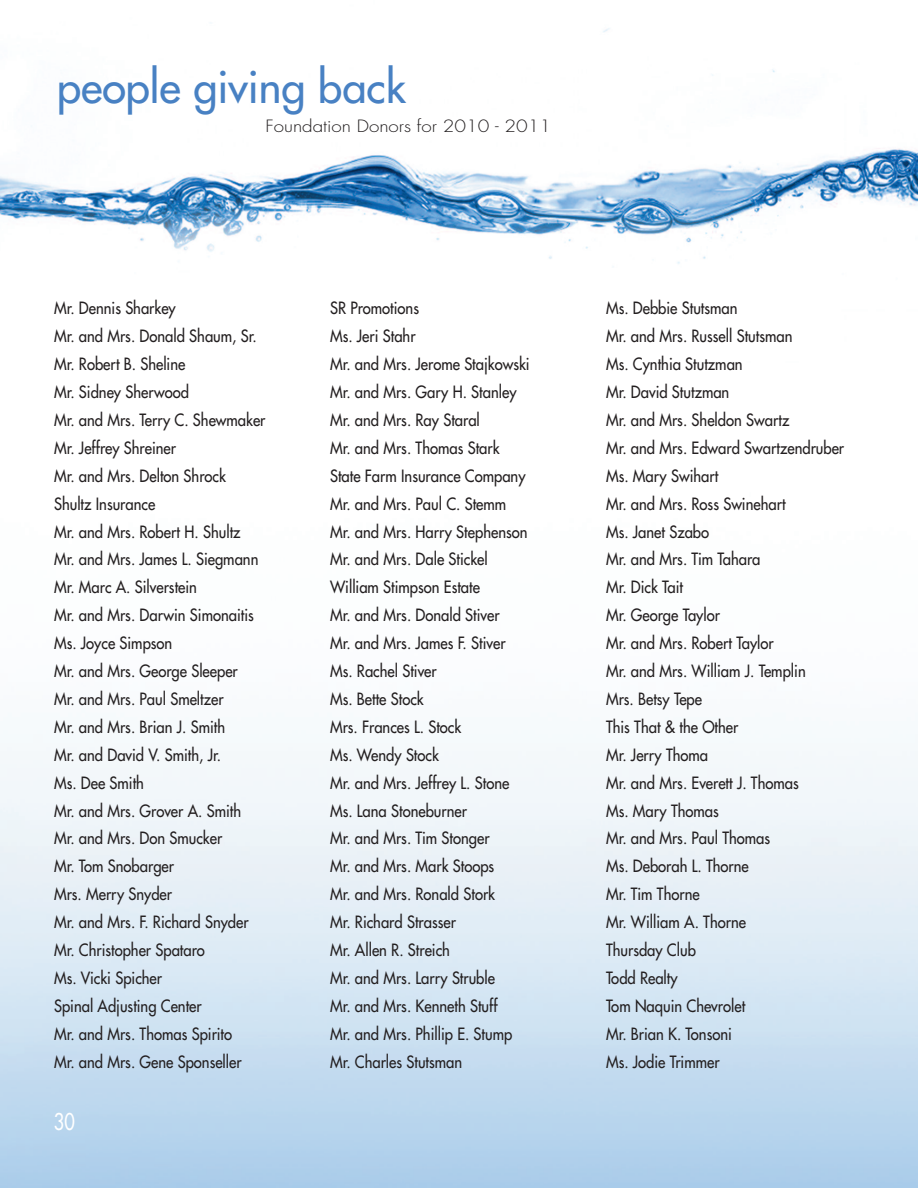
<style>
.page{position:relative;width:918px;height:1188px;background:#fff}
.page>*{position:absolute;margin:0;border:0;box-sizing:border-box;transform-origin:0 0}
.t1{font:43.5px "Futura";color:#4881c3}
.t2{font:22.5px "Futura";color:#fff;scale:.8 1}
.t3{font:16.5px/27.9px "Futura";color:#231f20;scale:.9 1}
.t4{font:300 16.5px "Futura";color:#231f20;scale:1.14 1}
</style>
<div class="page">
<img style="left:0;top:28px;width:918px;height:1160px">
<h1 class="t1" style="left:57px;top:65px;width:350px">people giving back</h1>
<p class="t4" style="left:265px;top:118px;width:252px">Foundation Donors for 2010 - 2011</p>
<p class="t3" style="left:54px;top:295px;width:236px">Mr. Dennis Sharkey<br>Mr. and Mrs. Donald Shaum, Sr.<br>Mr. Robert B. Sheline<br>Mr. Sidney Sherwood<br>Mr. and Mrs. Terry C. Shewmaker<br>Mr. Jeffrey Shreiner<br>Mr. and Mrs. Delton Shrock<br>Shultz Insurance<br>Mr. and Mrs. Robert H. Shultz<br>Mr. and Mrs. James L. Siegmann<br>Mr. Marc A. Silverstein<br>Mr. and Mrs. Darwin Simonaitis<br>Ms. Joyce Simpson<br>Mr. and Mrs. George Sleeper<br>Mr. and Mrs. Paul Smeltzer<br>Mr. and Mrs. Brian J. Smith<br>Mr. and David V. Smith, Jr.<br>Ms. Dee Smith<br>Mr. and Mrs. Grover A. Smith<br>Mr. and Mrs. Don Smucker<br>Mr. Tom Snobarger<br>Mrs. Merry Snyder<br>Mr. and Mrs. F. Richard Snyder<br>Mr. Christopher Spataro<br>Ms. Vicki Spicher<br>Spinal Adjusting Center<br>Mr. and Mrs. Thomas Spirito<br>Mr. and Mrs. Gene Sponseller</p>
<p class="t3" style="left:330px;top:295px;width:223px">SR Promotions<br>Ms. Jeri Stahr<br>Mr. and Mrs. Jerome Stajkowski<br>Mr. and Mrs. Gary H. Stanley<br>Mr. and Mrs. Ray Staral<br>Mr. and Mrs. Thomas Stark<br>State Farm Insurance Company<br>Mr. and Mrs. Paul C. Stemm<br>Mr. and Mrs. Harry Stephenson<br>Mr. and Mrs. Dale Stickel<br>William Stimpson Estate<br>Mr. and Mrs. Donald Stiver<br>Mr. and Mrs. James F. Stiver<br>Ms. Rachel Stiver<br>Ms. Bette Stock<br>Mrs. Frances L. Stock<br>Ms. Wendy Stock<br>Mr. and Mrs. Jeffrey L. Stone<br>Ms. Lana Stoneburner<br>Mr. and Mrs. Tim Stonger<br>Mr. and Mrs. Mark Stoops<br>Mr. and Mrs. Ronald Stork<br>Mr. Richard Strasser<br>Mr. Allen R. Streich<br>Mr. and Mrs. Larry Struble<br>Mr. and Mrs. Kenneth Stuff<br>Mr. and Mrs. Phillip E. Stump<br>Mr. Charles Stutsman</p>
<p class="t3" style="left:606px;top:295px;width:266px">Ms. Debbie Stutsman<br>Mr. and Mrs. Russell Stutsman<br>Ms. Cynthia Stutzman<br>Mr. David Stutzman<br>Mr. and Mrs. Sheldon Swartz<br>Mr. and Mrs. Edward Swartzendruber<br>Ms. Mary Swihart<br>Mr. and Mrs. Ross Swinehart<br>Ms. Janet Szabo<br>Mr. and Mrs. Tim Tahara<br>Mr. Dick Tait<br>Mr. George Taylor<br>Mr. and Mrs. Robert Taylor<br>Mr. and Mrs. William J. Templin<br>Mrs. Betsy Tepe<br>This That &amp; the Other<br>Mr. Jerry Thoma<br>Mr. and Mrs. Everett J. Thomas<br>Ms. Mary Thomas<br>Mr. and Mrs. Paul Thomas<br>Ms. Deborah L. Thorne<br>Mr. Tim Thorne<br>Mr. William A. Thorne<br>Thursday Club<br>Todd Realty<br>Tom Naquin Chevrolet<br>Mr. Brian K. Tonsoni<br>Ms. Jodie Trimmer</p>
<h2 class="t2" style="left:54px;top:1110px;width:28px">30</h2>
</div>
